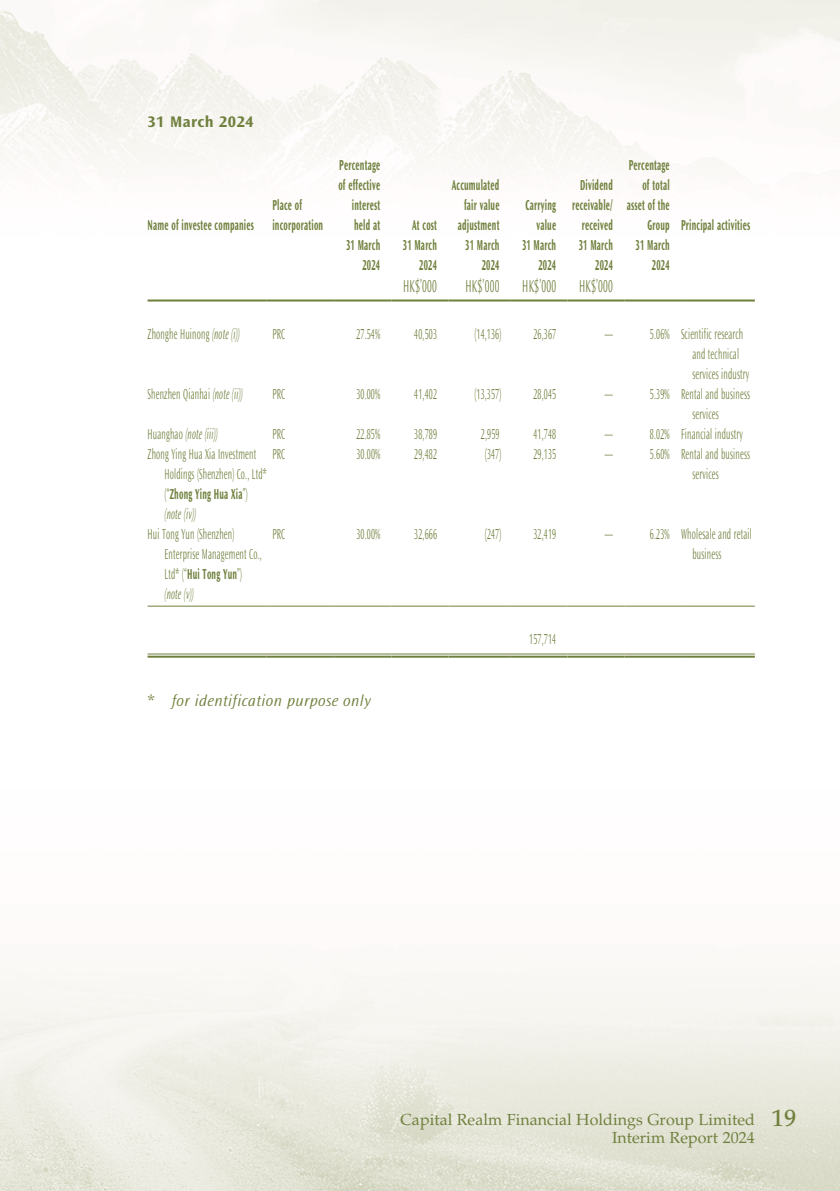
<style>
.page{position:relative;width:840px;height:1191px;background:#fff}
.page>*{position:absolute;margin:0;border:0;box-sizing:border-box;transform-origin:0 0}
.t1{font:500 24px "Palatino LT Std";color:#6f803d}
.t2{font:300 18px "Ocean Sans Std";letter-spacing:.025em;color:#6f803d;scale:.55 1}
.t3{font:16px/18px "Palatino LT Std";letter-spacing:.005em;color:#6f803d;text-align:right}
.t4{font:italic 300 16px "Ocean Sans Std";letter-spacing:.025em;color:#6f803d}
.t5{font:700 16px "Ocean Sans Std";letter-spacing:.025em;color:#6f803d}
.t6{font:300 15px/20px "Ocean Sans Std";letter-spacing:.025em;color:#6f803d;scale:.55 1}
.t7{font:700 15px/20px "Ocean Sans Std";letter-spacing:.025em;color:#6f803d;text-align:right;scale:.55 1}
.t8{font:italic 300 15px "Ocean Sans Std";letter-spacing:.025em;color:#6f803d;scale:.55 1}
.s1{font-style:italic}
.s2{font-style:normal}
.s3{font-weight:700}
</style>
<div class="page">
<img style="left:0;top:0;width:839px;height:1191px">
<hr style="left:147px;top:299px;width:119px;height:2px;background:#6f803d">
<hr style="left:266px;top:299px;width:68px;height:2px;background:#6f803d">
<hr style="left:334px;top:299px;width:57px;height:2px;background:#6f803d">
<hr style="left:391px;top:299px;width:57px;height:2px;background:#6f803d">
<hr style="left:448px;top:299px;width:62px;height:2px;background:#6f803d">
<hr style="left:510px;top:299px;width:57px;height:2px;background:#6f803d">
<hr style="left:567px;top:299px;width:57px;height:2px;background:#6f803d">
<hr style="left:624px;top:299px;width:56px;height:2px;background:#6f803d">
<hr style="left:680px;top:299px;width:74px;height:2px;background:#6f803d">
<hr style="left:147px;top:605px;width:119px;height:1px;background:#6f803d">
<hr style="left:266px;top:605px;width:68px;height:1px;background:#6f803d">
<hr style="left:334px;top:605px;width:57px;height:1px;background:#6f803d">
<hr style="left:391px;top:605px;width:57px;height:1px;background:#6f803d">
<hr style="left:448px;top:605px;width:62px;height:1px;background:#6f803d">
<hr style="left:510px;top:605px;width:57px;height:1px;background:#6f803d">
<hr style="left:567px;top:605px;width:57px;height:1px;background:#6f803d">
<hr style="left:624px;top:605px;width:56px;height:1px;background:#6f803d">
<hr style="left:680px;top:605px;width:74px;height:1px;background:#6f803d">
<hr style="left:147px;top:653px;width:119px;height:1px;background:#6f803d">
<hr style="left:147px;top:655px;width:119px;height:2px;background:#6f803d">
<hr style="left:266px;top:653px;width:68px;height:1px;background:#6f803d">
<hr style="left:266px;top:655px;width:68px;height:2px;background:#6f803d">
<hr style="left:334px;top:653px;width:57px;height:1px;background:#6f803d">
<hr style="left:334px;top:655px;width:57px;height:2px;background:#6f803d">
<hr style="left:391px;top:653px;width:57px;height:1px;background:#6f803d">
<hr style="left:391px;top:655px;width:57px;height:2px;background:#6f803d">
<hr style="left:448px;top:653px;width:62px;height:1px;background:#6f803d">
<hr style="left:448px;top:655px;width:62px;height:2px;background:#6f803d">
<hr style="left:510px;top:653px;width:57px;height:1px;background:#6f803d">
<hr style="left:510px;top:655px;width:57px;height:2px;background:#6f803d">
<hr style="left:567px;top:653px;width:57px;height:1px;background:#6f803d">
<hr style="left:567px;top:655px;width:57px;height:2px;background:#6f803d">
<hr style="left:624px;top:653px;width:56px;height:1px;background:#6f803d">
<hr style="left:624px;top:655px;width:56px;height:2px;background:#6f803d">
<hr style="left:680px;top:653px;width:74px;height:1px;background:#6f803d">
<hr style="left:680px;top:655px;width:74px;height:2px;background:#6f803d">
<p class="t5" style="left:147px;top:112px;width:108px">31 March 2024</p>
<p class="t7" style="left:147px;top:215px;width:195px">Name of investee companies</p>
<p class="t7" style="left:272px;top:195px;width:94px;text-align:left">Place of incorporation</p>
<p class="t7" style="left:338px;top:155px;width:78px">Percentage of effective interest held at</p>
<p class="t7" style="left:412px;top:215px;width:47px">At cost</p>
<p class="t7" style="left:451px;top:175px;width:88px">Accumulated fair value adjustment</p>
<p class="t7" style="left:525px;top:195px;width:57px">Carrying value</p>
<p class="t7" style="left:571px;top:175px;width:76px">Dividend receivable/ received</p>
<p class="t7" style="left:628px;top:155px;width:76px">Percentage</p>
<p class="t7" style="left:642px;top:175px;width:51px">of total</p>
<p class="t7" style="left:626px;top:195px;width:79px">asset of the</p>
<p class="t7" style="left:647px;top:215px;width:188px">Group Principal activities</p>
<p class="t7" style="left:346px;top:235px;width:64px">31 March<br>2024</p>
<p class="t7" style="left:402px;top:235px;width:64px">31 March<br>2024</p>
<p class="t7" style="left:465px;top:235px;width:64px">31 March<br>2024</p>
<p class="t7" style="left:521px;top:235px;width:64px">31 March<br>2024</p>
<p class="t7" style="left:578px;top:235px;width:64px">31 March<br>2024</p>
<p class="t7" style="left:635px;top:235px;width:64px">31 March<br>2024</p>
<p class="t2" style="left:403px;top:276px;width:63px">HK$’000</p>
<p class="t2" style="left:465px;top:276px;width:63px">HK$’000</p>
<p class="t2" style="left:522px;top:276px;width:63px">HK$’000</p>
<p class="t2" style="left:578px;top:276px;width:63px">HK$’000</p>
<p class="t6" style="left:147px;top:324px;width:169px">Zhonghe Huinong <span class="s1">(note (i))</span></p>
<p class="t6" style="left:272px;top:324px;width:25px">PRC</p>
<p class="t6" style="left:356px;top:324px;width:45px">27.54%</p>
<p class="t6" style="left:414px;top:324px;width:43px">40,503</p>
<p class="t6" style="left:474px;top:324px;width:51px">(14,136)</p>
<p class="t6" style="left:533px;top:324px;width:43px">26,367</p>
<p class="t6" style="left:604px;top:324px;width:16px">—</p>
<p class="t6" style="left:692px;top:324px;width:105px;text-indent:-42px">5.06% Scientific research and technical services industry</p>
<p class="t6" style="left:147px;top:384px;width:175px">Shenzhen Qianhai <span class="s1">(note (ii))</span></p>
<p class="t6" style="left:272px;top:384px;width:25px">PRC</p>
<p class="t6" style="left:356px;top:384px;width:45px">30.00%</p>
<p class="t6" style="left:414px;top:384px;width:43px">41,402</p>
<p class="t6" style="left:474px;top:384px;width:51px">(13,357)</p>
<p class="t6" style="left:533px;top:384px;width:43px">28,045</p>
<p class="t6" style="left:604px;top:384px;width:16px">—</p>
<p class="t6" style="left:692px;top:384px;width:106px;text-indent:-42px">5.39% Rental and business services</p>
<p class="t8" style="left:147px;top:426px;width:129px"><span class="s2">Huanghao</span> (note (iii))</p>
<p class="t6" style="left:272px;top:424px;width:25px">PRC</p>
<p class="t6" style="left:356px;top:424px;width:45px">22.85%</p>
<p class="t6" style="left:414px;top:424px;width:43px">38,789</p>
<p class="t6" style="left:480px;top:424px;width:35px">2,959</p>
<p class="t6" style="left:533px;top:424px;width:43px">41,748</p>
<p class="t6" style="left:604px;top:424px;width:16px">—</p>
<p class="t6" style="left:649px;top:424px;width:170px">8.02% Financial industry</p>
<p class="t6" style="left:164px;top:444px;width:187px;text-indent:-17px">Zhong Ying Hua Xia Investment<br>Holdings (Shenzhen) Co., Ltd* (“<span class="s3">Zhong Ying Hua Xia</span>”) <span class="s1">(note (iv))</span></p>
<p class="t6" style="left:272px;top:444px;width:25px">PRC</p>
<p class="t6" style="left:356px;top:444px;width:45px">30.00%</p>
<p class="t6" style="left:414px;top:444px;width:43px">29,482</p>
<p class="t6" style="left:484px;top:444px;width:32px">(347)</p>
<p class="t6" style="left:533px;top:444px;width:43px">29,135</p>
<p class="t6" style="left:604px;top:444px;width:16px">—</p>
<p class="t6" style="left:692px;top:444px;width:106px;text-indent:-42px">5.60% Rental and business services</p>
<p class="t6" style="left:164px;top:524px;width:178px;text-indent:-17px">Hui Tong Yun (Shenzhen)<br>Enterprise Management Co.,<br>Ltd* (“<span class="s3">Hui Tong Yun</span>”) <span class="s1">(note (v))</span></p>
<p class="t6" style="left:272px;top:524px;width:25px">PRC</p>
<p class="t6" style="left:356px;top:524px;width:45px">30.00%</p>
<p class="t6" style="left:414px;top:524px;width:43px">32,666</p>
<p class="t6" style="left:484px;top:524px;width:32px">(247)</p>
<p class="t6" style="left:533px;top:524px;width:43px">32,419</p>
<p class="t6" style="left:604px;top:524px;width:16px">—</p>
<p class="t6" style="left:692px;top:524px;width:109px;text-indent:-42px">6.23% Wholesale and retail business</p>
<p class="t6" style="left:529px;top:629px;width:50px">157,714</p>
<p class="t4" style="left:147px;top:692px;width:225px"><span class="s2">*</span> for identification purpose only</p>
<p class="t3" style="left:400px;top:1110px;width:355px">Capital Realm Financial Holdings Group Limited<br>Interim Report 2024</p>
<h1 class="t1" style="left:771px;top:1103px;width:26px">19</h1>
</div>
